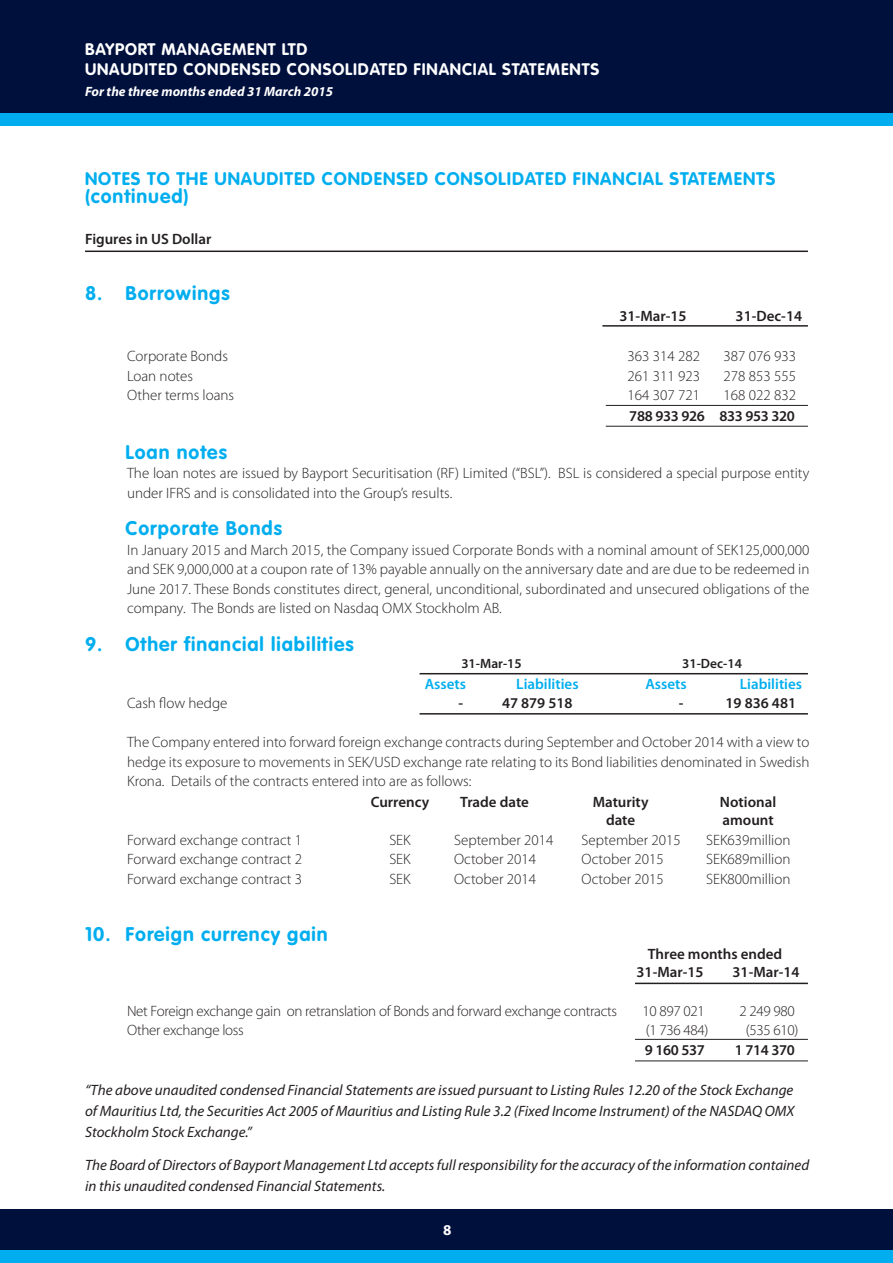
<style>
.page{position:relative;width:893px;height:1263px;background:#fff}
.page>*{position:absolute;margin:0;border:0;box-sizing:border-box;transform-origin:0 0}
.t1{font:700 19.5px "VAG Rounded";letter-spacing:.05em;color:#00aeef}
.t2{font:700 18px "VAG Rounded";letter-spacing:.05em;color:#00aeef}
.t3{font:700 16.5px/19.8px "VAG Rounded";letter-spacing:.05em;color:#fff}
.t4{font:300 15px/19.5px "Myriad Pro";color:#231f20;text-align:justify}
.t5{font:italic 15px/21px "Myriad Pro";color:#231f20;text-align:justify}
.t6{font:600 15px/18px "Myriad Pro";color:#231f20}
.t7{font:300 15px "Myriad Pro";letter-spacing:-.02em;color:#231f20}
.t8{font:600 15px "Myriad Pro";color:#00aeef}
.t9{font:600 15px "Myriad Pro";letter-spacing:-.02em;color:#231f20}
.t10{font:700 15px "Myriad Pro";color:#fff}
.t11{font:italic 700 13.5px "Myriad Pro";color:#fff}
.t12{font:600 13.5px "Myriad Pro";color:#231f20}
</style>
<div class="page">
<div style="left:0;top:0;width:893px;height:114px;background:#00103d"></div>
<div style="left:0;top:113px;width:893px;height:13px;background:#00aeef"></div>
<div style="left:0;top:1209px;width:893px;height:42px;background:#00103d"></div>
<div style="left:0;top:1250px;width:893px;height:13px;background:#00aeef"></div>
<hr style="left:85px;top:251px;width:723px;height:1px;background:#231f20">
<hr style="left:606px;top:405px;width:202px;height:1px;background:#231f20">
<hr style="left:635px;top:1039px;width:173px;height:1px;background:#231f20">
<hr style="left:606px;top:426px;width:202px;height:1px;background:#231f20">
<hr style="left:635px;top:1060px;width:173px;height:1px;background:#231f20">
<hr style="left:602px;top:325px;width:206px;height:2px;background:#231f20">
<hr style="left:420px;top:673px;width:388px;height:1px;background:#231f20">
<hr style="left:635px;top:983px;width:173px;height:1px;background:#231f20">
<hr style="left:420px;top:713px;width:388px;height:1px;background:#231f20">
<p class="t3" style="left:85px;top:39px;width:516px">BAYPORT MANAGEMENT LTD<br>UNAUDITED CONDENSED CONSOLIDATED FINANCIAL STATEMENTS</p>
<p class="t11" style="left:85px;top:82px;width:249px">For the three months ended 31 March 2015</p>
<p class="t2" style="left:85px;top:168px;width:692px">NOTES TO THE UNAUDITED CONDENSED CONSOLIDATED FINANCIAL STATEMENTS</p>
<h1 class="t1" style="left:85px;top:185px;width:105px">(continued)</h1>
<p class="t6" style="left:85px;top:230px;width:128px">Figures in US Dollar</p>
<h1 class="t1" style="left:85px;top:281px;width:146px">8. Borrowings</h1>
<p class="t6" style="left:620px;top:307px;width:69px">31-Mar-15</p>
<p class="t6" style="left:736px;top:307px;width:68px">31-Dec-14</p>
<p class="t4" style="left:127px;top:347px;width:102px">Corporate Bonds</p>
<p class="t4" style="left:628px;top:347px;width:74px">363 314 282</p>
<p class="t4" style="left:724px;top:347px;width:74px">387 076 933</p>
<p class="t4" style="left:127px;top:366px;width:68px">Loan notes</p>
<p class="t4" style="left:628px;top:366px;width:74px">261 311 923</p>
<p class="t4" style="left:724px;top:366px;width:74px">278 853 555</p>
<p class="t4" style="left:127px;top:386px;width:109px">Other terms loans</p>
<p class="t4" style="left:628px;top:386px;width:74px">164 307 721</p>
<p class="t4" style="left:724px;top:386px;width:74px">168 022 832</p>
<p class="t9" style="left:629px;top:408px;width:167px">788 933 926 833 953 320</p>
<h1 class="t1" style="left:126px;top:440px;width:103px">Loan notes</h1>
<p class="t4" style="left:127px;top:464px;width:684px">The loan notes are issued by Bayport Securitisation (RF) Limited (“BSL”). BSL is considered a special purpose entity under IFRS and is consolidated into the Group’s results.</p>
<h1 class="t1" style="left:126px;top:517px;width:158px">Corporate Bonds</h1>
<p class="t4" style="left:127px;top:540px;width:684px">In January 2015 and March 2015, the Company issued Corporate Bonds with a nominal amount of SEK125,000,000 and SEK 9,000,000 at a coupon rate of 13% payable annually on the anniversary date and are due to be redeemed in June 2017. These Bonds constitutes direct, general, unconditional, subordinated and unsecured obligations of the company. The Bonds are listed on Nasdaq OMX Stockholm AB.</p>
<h1 class="t1" style="left:85px;top:632px;width:270px">9. Other financial liabilities</h1>
<p class="t12" style="left:461px;top:656px;width:62px">31-Mar-15</p>
<p class="t12" style="left:682px;top:656px;width:61px">31-Dec-14</p>
<p class="t8" style="left:425px;top:675px;width:43px">Assets</p>
<p class="t8" style="left:516px;top:675px;width:64px">Liabilities</p>
<p class="t8" style="left:645px;top:675px;width:43px">Assets</p>
<p class="t8" style="left:740px;top:675px;width:64px">Liabilities</p>
<p class="t4" style="left:127px;top:694px;width:102px">Cash flow hedge</p>
<p class="t6" style="left:458px;top:695px;width:6px">-</p>
<p class="t6" style="left:502px;top:695px;width:72px">47 879 518</p>
<p class="t6" style="left:679px;top:695px;width:6px">-</p>
<p class="t6" style="left:726px;top:695px;width:72px">19 836 481</p>
<p class="t4" style="left:127px;top:733px;width:684px">The Company entered into forward foreign exchange contracts during September and October 2014 with a view to hedge its exposure to movements in SEK/USD exchange rate relating to its Bond liabilities denominated in Swedish Krona. Details of the contracts entered into are as follows:</p>
<p class="t6" style="left:371px;top:794px;width:60px">Currency</p>
<p class="t6" style="left:460px;top:794px;width:70px">Trade date</p>
<p class="t6" style="left:593px;top:794px;width:57px">Maturity</p>
<p class="t6" style="left:720px;top:794px;width:58px">Notional</p>
<p class="t6" style="left:606px;top:812px;width:31px">date</p>
<p class="t6" style="left:722px;top:812px;width:53px">amount</p>
<p class="t4" style="left:127px;top:830px;width:177px">Forward exchange contract 1</p>
<p class="t4" style="left:389px;top:830px;width:23px">SEK</p>
<p class="t4" style="left:454px;top:830px;width:101px">September 2014</p>
<p class="t4" style="left:582px;top:830px;width:101px">September 2015</p>
<p class="t4" style="left:706px;top:830px;width:86px">SEK639million</p>
<p class="t4" style="left:127px;top:850px;width:177px">Forward exchange contract 2</p>
<p class="t4" style="left:389px;top:850px;width:23px">SEK</p>
<p class="t4" style="left:454px;top:850px;width:84px">October 2014</p>
<p class="t4" style="left:582px;top:850px;width:84px">October 2015</p>
<p class="t4" style="left:706px;top:850px;width:86px">SEK689million</p>
<p class="t4" style="left:127px;top:869px;width:177px">Forward exchange contract 3</p>
<p class="t4" style="left:389px;top:869px;width:23px">SEK</p>
<p class="t4" style="left:454px;top:869px;width:84px">October 2014</p>
<p class="t4" style="left:582px;top:869px;width:84px">October 2015</p>
<p class="t4" style="left:706px;top:869px;width:86px">SEK800million</p>
<h1 class="t1" style="left:85px;top:923px;width:244px">10. Foreign currency gain</h1>
<p class="t6" style="left:637px;top:945px;width:147px;text-indent:11px">Three months ended<br>31-Mar-15</p>
<p class="t6" style="left:733px;top:963px;width:69px">31-Mar-14</p>
<p class="t7" style="left:127px;top:1003px;width:492px">Net Foreign exchange gain on retranslation of Bonds and forward exchange contracts</p>
<p class="t4" style="left:642px;top:1001px;width:64px">10 897 021</p>
<p class="t4" style="left:739px;top:1001px;width:57px">2 249 980</p>
<p class="t7" style="left:127px;top:1022px;width:118px">Other exchange loss</p>
<p class="t4" style="left:646px;top:1021px;width:64px">(1 736 484)</p>
<p class="t4" style="left:746px;top:1021px;width:54px">(535 610)</p>
<p class="t6" style="left:645px;top:1041px;width:62px">9 160 537</p>
<p class="t6" style="left:735px;top:1041px;width:62px">1 714 370</p>
<p class="t5" style="left:85px;top:1080px;width:711px">“The above unaudited condensed Financial Statements are issued pursuant to Listing Rules 12.20 of the Stock Exchange of Mauritius Ltd, the Securities Act 2005 of Mauritius and Listing Rule 3.2 (Fixed Income Instrument) of the NASDAQ OMX Stockholm Stock Exchange.”</p>
<p class="t5" style="left:85px;top:1155px;width:726px">The Board of Directors of Bayport Management Ltd accepts full responsibility for the accuracy of the information contained in this unaudited condensed Financial Statements.</p>
<p class="t10" style="left:443px;top:1220px;width:10px">8</p>
</div>
